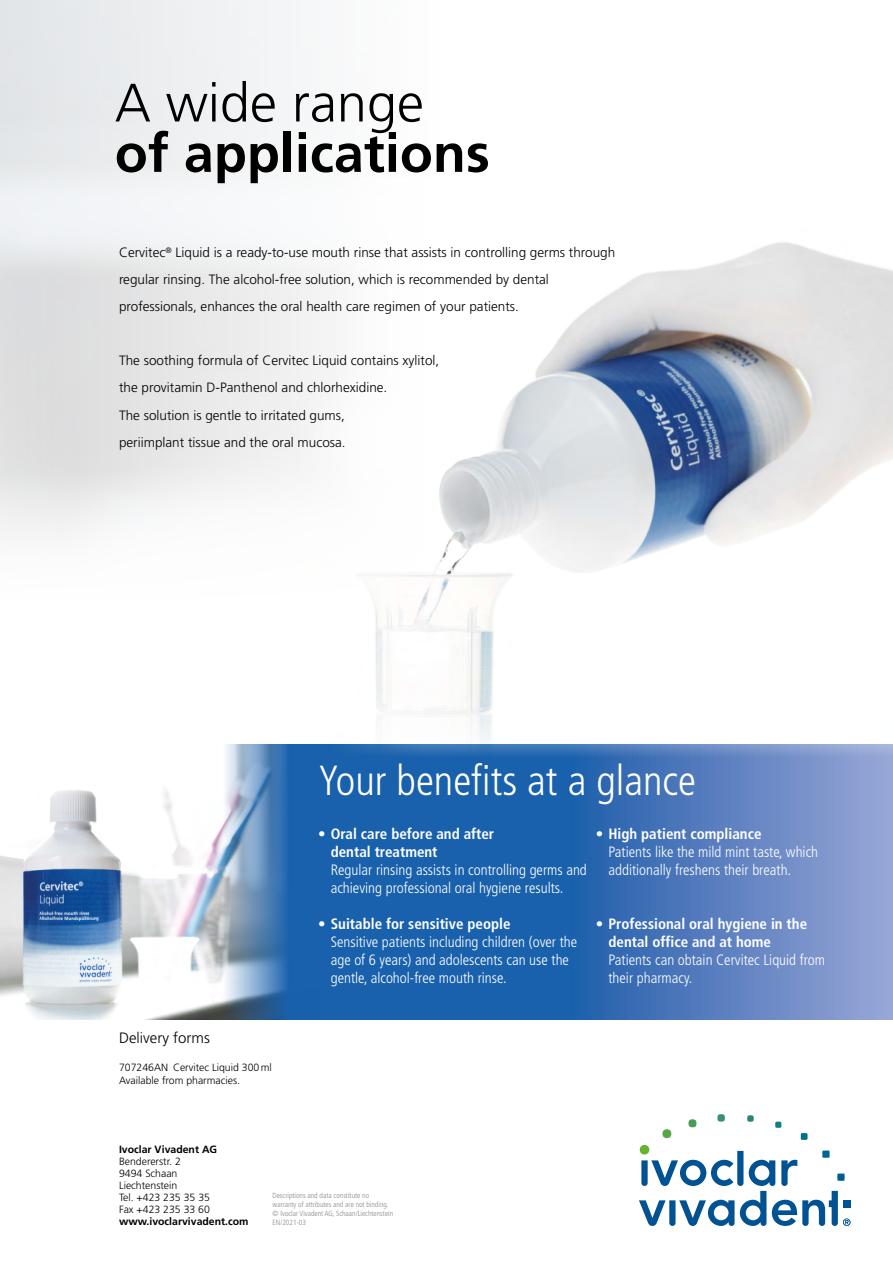
<style>
.page{position:relative;width:893px;height:1263px;background:#fff}
.page>*{position:absolute;margin:0;border:0;box-sizing:border-box;transform-origin:0 0}
.t1{font:700 54px "Frutiger";color:#000}
.t2{font:300 54px "Frutiger";color:#000}
.t3{font:300 condensed 42px "Frutiger";color:#fff}
.t4{font:300 condensed 15px/18px "Frutiger";color:#fff}
.t5{font:700 condensed 15px/18px "Frutiger";color:#fff}
.t6{font:300 15px "Frutiger";color:#000}
.t7{font:300 13.5px/27px "Frutiger";color:#000}
.t8{font:300 10.5px/12px "Frutiger";color:#000}
.t9{font:700 10.5px "Frutiger";color:#000}
.t10{font:300 condensed 7.5px/9px "Frutiger";color:#878787}
</style>
<div class="page">
<svg style="left:318px;top:778px;width:575px;height:241px;background:#3f73b7"></svg>
<img style="left:0;top:745px;width:318px;height:274px">
<img style="left:298px;top:179px;width:595px;height:599px">
<svg style="left:639px;top:1114px;width:211px;height:112px"></svg>
<h1 class="t2" style="left:115px;top:72px;width:311px">A wide range</h1>
<h1 class="t1" style="left:115px;top:121px;width:377px">of applications</h1>
<p class="t7" style="left:119px;top:239px;width:498px">Cervitec<sup>®</sup> Liquid is a ready-to-use mouth rinse that assists in controlling germs through regular rinsing. The alcohol-free solution, which is recommended by dental professionals, enhances the oral health care regimen of your patients.</p>
<p class="t7" style="left:119px;top:347px;width:322px">The soothing formula of Cervitec Liquid contains xylitol, the provitamin D-Panthenol and chlorhexidine.<br>The solution is gentle to irritated gums,<br>periimplant tissue and the oral mucosa.</p>
<h2 class="t3" style="left:318px;top:757px;width:379px">Your benefits at a glance</h2>
<p class="t6" style="left:119px;top:1029px;width:92px">Delivery forms</p>
<p class="t8" style="left:119px;top:1061px;width:154px;line-height:12.6px">707246AN Cervitec Liquid 300ml<br>Available from pharmacies.</p>
<p class="t5" style="left:331px;top:824px;width:165px;text-indent:-13px">• Oral care before and after dental treatment</p>
<p class="t4" style="left:331px;top:860px;width:258px">Regular rinsing assists in controlling germs and achieving professional oral hygiene results.</p>
<p class="t5" style="left:318px;top:914px;width:194px">• Suitable for sensitive people</p>
<p class="t4" style="left:331px;top:932px;width:248px">Sensitive patients including children (over the age of 6 years) and adolescents can use the gentle, alcohol-free mouth rinse.</p>
<p class="t5" style="left:596px;top:824px;width:167px">• High patient compliance</p>
<p class="t4" style="left:608px;top:842px;width:211px">Patients like the mild mint taste, which additionally freshens their breath.</p>
<p class="t5" style="left:608px;top:914px;width:200px;text-indent:-13px">• Professional oral hygiene in the dental office and at home</p>
<p class="t4" style="left:608px;top:950px;width:218px">Patients can obtain Cervitec Liquid from their pharmacy.</p>
<p class="t9" style="left:119px;top:1143px;width:100px">Ivoclar Vivadent AG</p>
<p class="t8" style="left:119px;top:1155px;width:92px">Bendererstr. 2<br>9494 Schaan<br>Liechtenstein<br>Tel. +423 235 35 35<br>Fax +423 235 33 60</p>
<p class="t9" style="left:119px;top:1215px;width:131px">www.ivoclarvivadent.com</p>
<p class="t10" style="left:273px;top:1191px;width:122px">Descriptions and data constitute no warranty of attributes and are not binding. © Ivoclar Vivadent AG, Schaan/Liechtenstein EN/2021-03</p>
</div>
